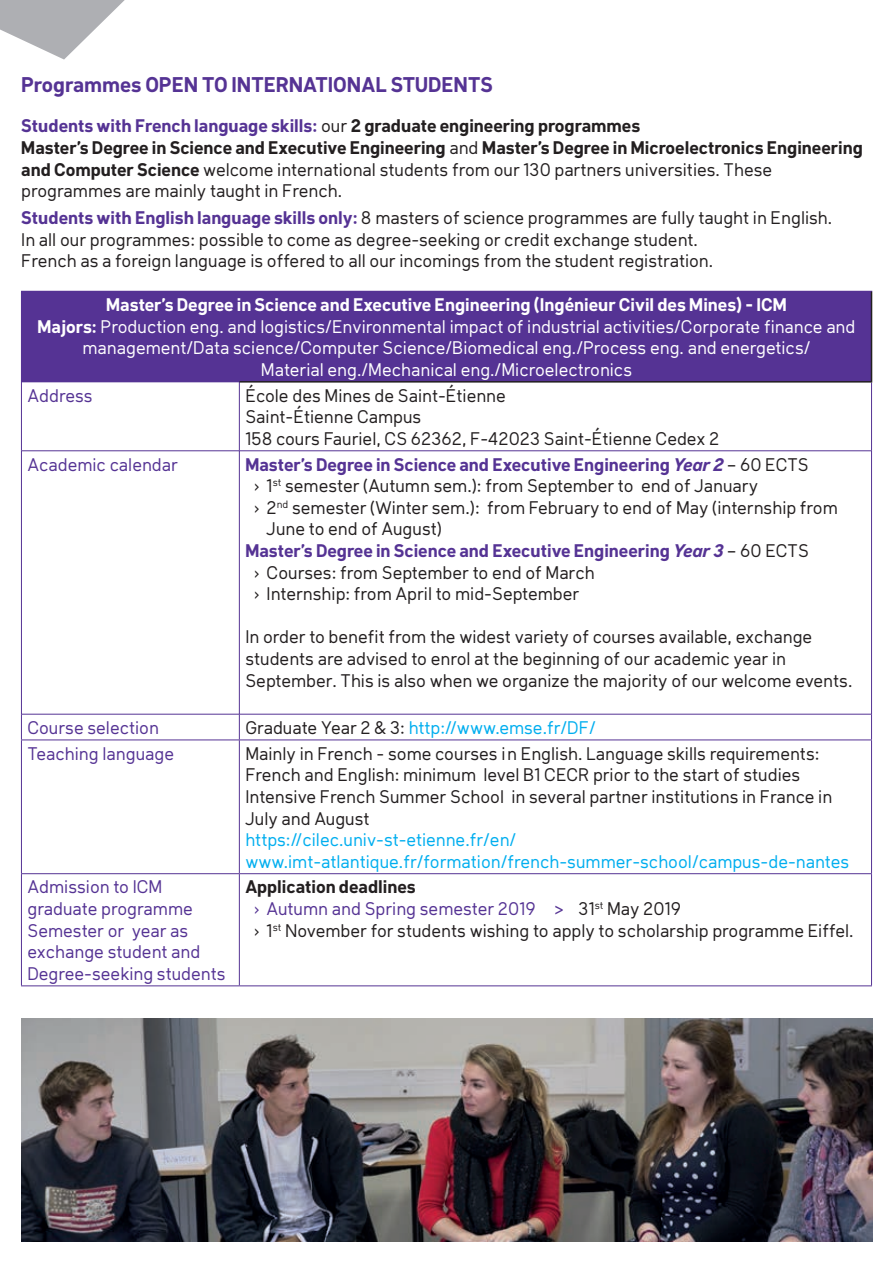
<style>
.page{position:relative;width:893px;height:1263px;background:#fff}
.page>*{position:absolute;margin:0;border:0;box-sizing:border-box;transform-origin:0 0}
.t1{font:700 21px "Klima";color:#553394}
.t2{font:18px/21.6px "Klima";color:#231f20}
.t3{font:18px/21.6px "Klima";color:#fff;text-align:center}
.t4{font:700 18px/21.6px "Klima";color:#231f20}
.t5{font:18px/21.6px "Klima";color:#00aeef}
.t6{font:18px/21.6px "Klima";color:#553394}
.t7{font:700 18px "Klima";color:#553394}
.s1{color:#553394}
.s2{font-weight:400}
.s3{font-weight:700;color:#553394}
.s4{font-weight:700}
.s5{font-style:italic}
.s6{font-weight:400;color:#231f20}
.s7{font-family:"DIN"}
.s8{color:#231f20}
.s9{font-family:"DIN";color:#553394}
</style>
<div class="page">
<div style="left:21px;top:291px;width:850px;height:91px;background:#553394"></div>
<hr style="left:239px;top:291px;width:633px;height:1px;background:#553394">
<hr style="left:21px;top:382px;width:1px;height:69px;background:#553394">
<hr style="left:871px;top:383px;width:1px;height:68px;background:#553394">
<hr style="left:21px;top:451px;width:1px;height:263px;background:#553394">
<hr style="left:871px;top:451px;width:1px;height:263px;background:#553394">
<svg style="left:21px;top:714px;width:1px;height:25px"></svg>
<svg style="left:871px;top:714px;width:1px;height:25px"></svg>
<hr style="left:21px;top:740px;width:1px;height:133px;background:#553394">
<hr style="left:871px;top:740px;width:1px;height:133px;background:#553394">
<hr style="left:21px;top:874px;width:1px;height:111px;background:#553394">
<hr style="left:871px;top:874px;width:1px;height:111px;background:#553394">
<hr style="left:22px;top:382px;width:217px;height:1px;background:#553394">
<hr style="left:239px;top:382px;width:1px;height:69px;background:#553394">
<hr style="left:22px;top:450px;width:217px;height:1px;background:#553394">
<hr style="left:239px;top:450px;width:632px;height:1px;background:#553394">
<hr style="left:239px;top:451px;width:1px;height:263px;background:#553394">
<hr style="left:22px;top:714px;width:217px;height:1px;background:#553394">
<hr style="left:239px;top:714px;width:632px;height:1px;background:#553394">
<svg style="left:239px;top:714px;width:1px;height:25px"></svg>
<hr style="left:239px;top:740px;width:1px;height:133px;background:#553394">
<hr style="left:239px;top:874px;width:1px;height:111px;background:#553394">
<hr style="left:21px;top:739px;width:218px;height:1px;background:#553394">
<hr style="left:239px;top:739px;width:633px;height:1px;background:#553394">
<hr style="left:21px;top:873px;width:218px;height:1px;background:#553394">
<hr style="left:239px;top:873px;width:633px;height:1px;background:#553394">
<hr style="left:871px;top:292px;width:1px;height:89px;background:#231f20">
<hr style="left:239px;top:381px;width:633px;height:2px;background:#231f20">
<hr style="left:21px;top:985px;width:218px;height:1px;background:#553394">
<hr style="left:239px;top:985px;width:633px;height:1px;background:#553394">
<svg style="left:0;top:0;width:125px;height:60px"></svg>
<img style="left:21px;top:1018px;width:851px;height:224px">
<p class="t1" style="left:21px;top:69px;width:473px">Programmes OPEN TO INTERNATIONAL STUDENTS</p>
<p class="t4" style="left:21px;top:114px;width:843px"><span class="s1">Students with French language skills:</span> <span class="s2">our</span> 2 graduate engineering programmes<br>Master’s Degree in Science and Executive Engineering <span class="s2">and</span> Master’s Degree in Microelectronics Engineering and Computer Science <span class="s2">welcome international students from our 130 partners universities. These programmes are mainly taught in French.</span></p>
<p class="t2" style="left:21px;top:206px;width:812px"><span class="s3">Students with English language skills only:</span> 8 masters of science programmes are fully taught in English.<br>In all our programmes: possible to come as degree-seeking or credit exchange student.<br>French as a foreign language is offered to all our incomings from the student registration.</p>
<p class="t3" style="left:38px;top:293px;width:819px"><span class="s4">Master’s Degree in Science and Executive Engineering (Ingénieur Civil des Mines) - ICM<br>Majors:</span> Production eng. and logistics/Environmental impact of industrial activities/Corporate finance and management/Data science/Computer Science/Biomedical eng./Process eng. and energetics/<br>Material eng./Mechanical eng./Microelectronics</p>
<p class="t6" style="left:27px;top:383px;width:67px">Address</p>
<p class="t2" style="left:245px;top:383px;width:475px">École des Mines de Saint-Étienne<br>Saint-Étienne Campus<br>158 cours Fauriel, CS 62362, F-42023 Saint-Étienne Cedex 2</p>
<p class="t6" style="left:27px;top:452px;width:152px">Academic calendar</p>
<p class="t7" style="left:245px;top:450px;width:565px">Master’s Degree in Science and Executive Engineering <span class="s5">Year 2</span> <span class="s6">– 60 ECTS</span></p>
<p class="t2" style="left:254px;top:474px;width:506px"><span class="s7">›</span> 1<sup>st</sup> semester (Autumn sem.): from September to end of January</p>
<p class="t2" style="left:254px;top:496px;width:585px"><span class="s7">›</span> 2<sup>nd</sup> semester (Winter sem.): from February to end of May (internship from</p>
<p class="t2" style="left:267px;top:517px;width:177px">June to end of August)</p>
<p class="t7" style="left:245px;top:537px;width:565px">Master’s Degree in Science and Executive Engineering <span class="s5">Year 3</span> <span class="s6">– 60 ECTS</span></p>
<p class="t2" style="left:254px;top:560px;width:342px"><span class="s7">›</span> Courses: from September to end of March</p>
<p class="t2" style="left:254px;top:582px;width:327px"><span class="s7">›</span> Internship: from April to mid-September</p>
<p class="t2" style="left:245px;top:625px;width:608px">In order to benefit from the widest variety of courses available, exchange students are advised to enrol at the beginning of our academic year in<br>September. This is also when we organize the majority of our welcome events.</p>
<p class="t6" style="left:27px;top:716px;width:133px">Course selection</p>
<p class="t5" style="left:245px;top:716px;width:352px"><span class="s8">Graduate Year 2 &amp; 3:</span> http://www.emse.fr/DF/</p>
<p class="t6" style="left:27px;top:741px;width:148px">Teaching language</p>
<p class="t2" style="left:245px;top:741px;width:588px">Mainly in French - some courses in English. Language skills requirements:<br>French and English: minimum level B1 CECR prior to the start of studies Intensive French Summer School in several partner institutions in France in July and August</p>
<p class="t5" style="left:245px;top:828px;width:605px">https://cilec.univ-st-etienne.fr/en/ www.imt-atlantique.fr/formation/french-summer-school/campus-de-nantes</p>
<p class="t6" style="left:27px;top:875px;width:200px">Admission to ICM graduate programme<br>Semester or year as exchange student and<br>Degree-seeking students</p>
<p class="t2" style="left:254px;top:875px;width:601px;text-indent:-8px"><span class="s4">Application deadlines<br></span><span class="s9">›</span> <span class="s1">Autumn and Spring semester 2019 &gt;</span> 31<sup>st</sup> May 2019<br><span class="s7">›</span> 1<sup>st</sup> November for students wishing to apply to scholarship programme Eiffel.</p>
</div>
